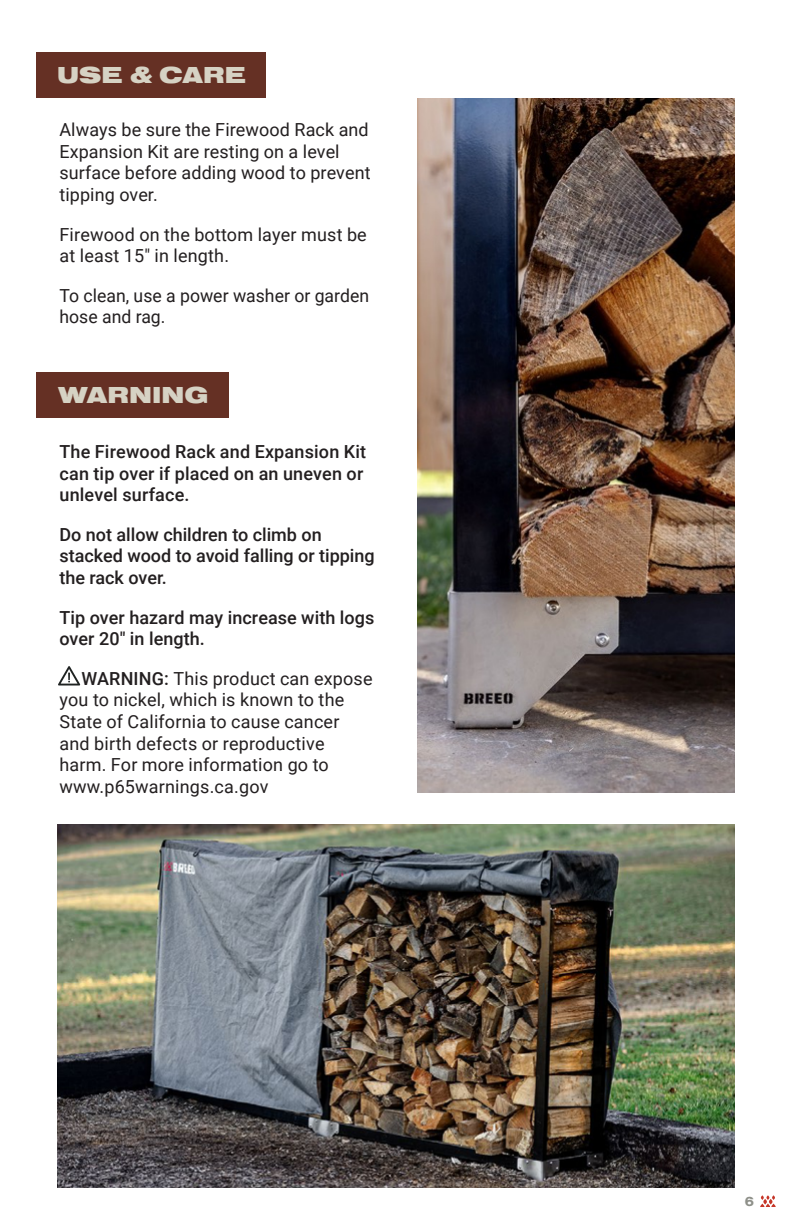
<style>
.page{position:relative;width:792px;height:1224px;background:#fff}
.page>*{position:absolute;margin:0;border:0;box-sizing:border-box;transform-origin:0 0}
.t1{font:900 24px "Nimbus San Ext";color:#d6d2c4}
.t2{font:18px/21.6px "Roboto";letter-spacing:.01em;color:#231f20}
.t3{font:500 18px/21.6px "Roboto";letter-spacing:.005em;color:#231f20}
.t4{font:700 14px "Nimbus San Ext";color:#8e9089}
.s1{font-weight:500}
</style>
<div class="page">
<svg style="left:760px;top:1195px;width:16px;height:12px"></svg>
<img style="left:418px;top:99px;width:316px;height:693px">
<div style="left:37px;top:372px;width:192px;height:46px;background:#653024"></div>
<div style="left:37px;top:52px;width:229px;height:46px;background:#653024"></div>
<img style="left:58px;top:825px;width:676px;height:363px">
<svg style="left:58px;top:666px;width:22px;height:20px"></svg>
<h1 class="t1" style="left:57px;top:62px;width:191px">USE &amp; CARE</h1>
<p class="t2" style="left:59px;top:118px;width:313px">Always be sure the Firewood Rack and<br>Expansion Kit are resting on a level surface before adding wood to prevent tipping over.</p>
<p class="t2" style="left:59px;top:223px;width:309px">Firewood on the bottom layer must be at least 15″ in length.</p>
<p class="t2" style="left:59px;top:284px;width:311px">To clean, use a power washer or garden hose and rag.</p>
<h1 class="t1" style="left:58px;top:382px;width:152px">WARNING</h1>
<p class="t3" style="left:59px;top:440px;width:308px">The Firewood Rack and Expansion Kit can tip over if placed on an uneven or unlevel surface.</p>
<p class="t3" style="left:59px;top:523px;width:317px">Do not allow children to climb on stacked wood to avoid falling or tipping the rack over.</p>
<p class="t3" style="left:59px;top:606px;width:316px">Tip over hazard may increase with logs over 20″ in length.</p>
<p class="t2" style="left:59px;top:667px;width:315px;text-indent:22px"><span class="s1">WARNING:</span> This product can expose you to nickel, which is known to the<br>State of California to cause cancer and birth defects or reproductive harm. For more information go to www.p65warnings.ca.gov</p>
<p class="t4" style="left:745px;top:1192px;width:11px">6</p>
</div>
